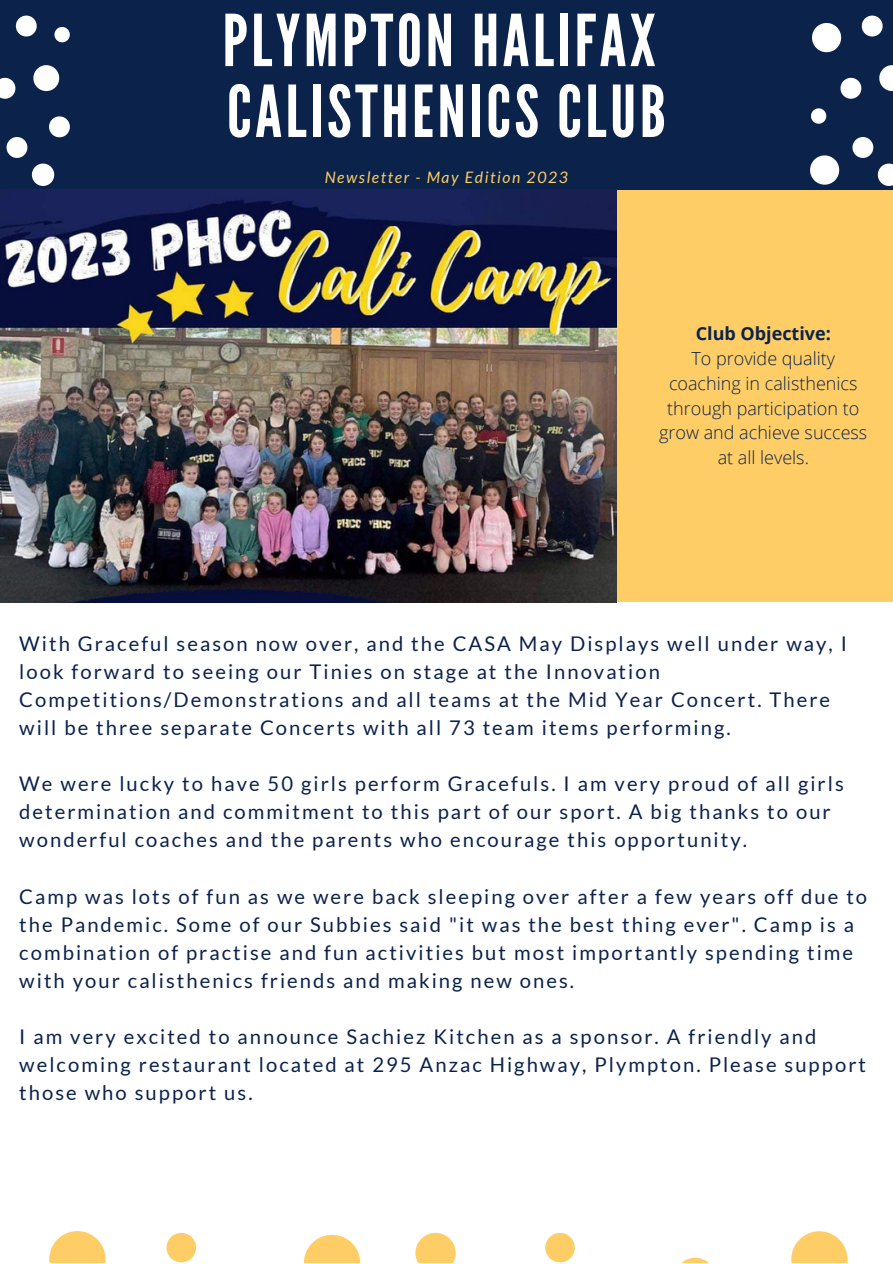
<style>
.page{position:relative;width:893px;height:1264px;background:#fff}
.page>*{position:absolute;margin:0;border:0;box-sizing:border-box;transform-origin:0 0}
.t1{font:71.4px "League Gothic";letter-spacing:.05em;color:#fff}
.t2{font:20.25px/28px "Lato";letter-spacing:.1em;color:#0b224b}
.t3{font:300 18px/24.8px "Open Sans";color:#0b224b;text-align:center}
.t4{font:700 18px "Open Sans";color:#0b224b}
.t5{font:italic 15.75px "Lato";letter-spacing:.1em;color:#fecd65}
</style>
<div class="page">
<div style="left:611px;top:189px;width:281px;height:413px;background:#fecd65"></div>
<div style="left:0;top:0;width:892px;height:190px;background:#0b224b"></div>
<svg style="left:49px;top:1231px;width:56px;height:31px"></svg>
<svg style="left:683px;top:1257px;width:25px;height:5px"></svg>
<svg style="left:304px;top:1234px;width:56px;height:28px"></svg>
<svg style="left:791px;top:1231px;width:56px;height:31px"></svg>
<svg style="left:545px;top:1232px;width:29px;height:30px"></svg>
<svg style="left:415px;top:1232px;width:40px;height:30px"></svg>
<svg style="left:166px;top:1232px;width:30px;height:30px"></svg>
<img style="left:0;top:189px;width:616px;height:413px">
<svg style="left:16px;top:16px;width:21px;height:20px"></svg>
<svg style="left:33px;top:65px;width:26px;height:26px"></svg>
<svg style="left:0;top:78px;width:15px;height:21px"></svg>
<svg style="left:7px;top:116px;width:63px;height:70px"></svg>
<svg style="left:54px;top:27px;width:16px;height:15px"></svg>
<svg style="left:861px;top:16px;width:21px;height:20px"></svg>
<svg style="left:879px;top:65px;width:13px;height:26px"></svg>
<svg style="left:810px;top:155px;width:29px;height:30px"></svg>
<svg style="left:840px;top:78px;width:21px;height:21px"></svg>
<svg style="left:812px;top:23px;width:29px;height:29px"></svg>
<svg style="left:852px;top:137px;width:40px;height:49px"></svg>
<svg style="left:811px;top:108px;width:15px;height:16px"></svg>
<p class="t1" style="left:222px;top:-1px;width:434px">PLYMPTON HALIFAX</p>
<p class="t1" style="left:227px;top:70px;width:440px">CALISTHENICS CLUB</p>
<p class="t5" style="left:325px;top:167px;width:245px">Newsletter - May Edition 2023</p>
<p class="t4" style="left:695px;top:321px;width:137px">Club Objective:</p>
<p class="t3" style="left:659px;top:346px;width:209px">To provide quality coaching in calisthenics through participation to grow and achieve success at all levels.</p>
<p class="t2" style="left:19px;top:628px;width:829px">With Graceful season now over, and the CASA May Displays well under way, I look forward to seeing our Tinies on stage at the Innovation Competitions/Demonstrations and all teams at the Mid Year Concert. There will be three separate Concerts with all 73 team items performing.</p>
<p class="t2" style="left:19px;top:769px;width:826px">We were lucky to have 50 girls perform Gracefuls. I am very proud of all girls determination and commitment to this part of our sport. A big thanks to our wonderful coaches and the parents who encourage this opportunity.</p>
<p class="t2" style="left:19px;top:881px;width:849px">Camp was lots of fun as we were back sleeping over after a few years off due to the Pandemic. Some of our Subbies said "it was the best thing ever". Camp is a combination of practise and fun activities but most importantly spending time with your calisthenics friends and making new ones.</p>
<p class="t2" style="left:19px;top:1022px;width:848px">I am very excited to announce Sachiez Kitchen as a sponsor. A friendly and welcoming restaurant located at 295 Anzac Highway, Plympton. Please support those who support us.</p>
</div>
